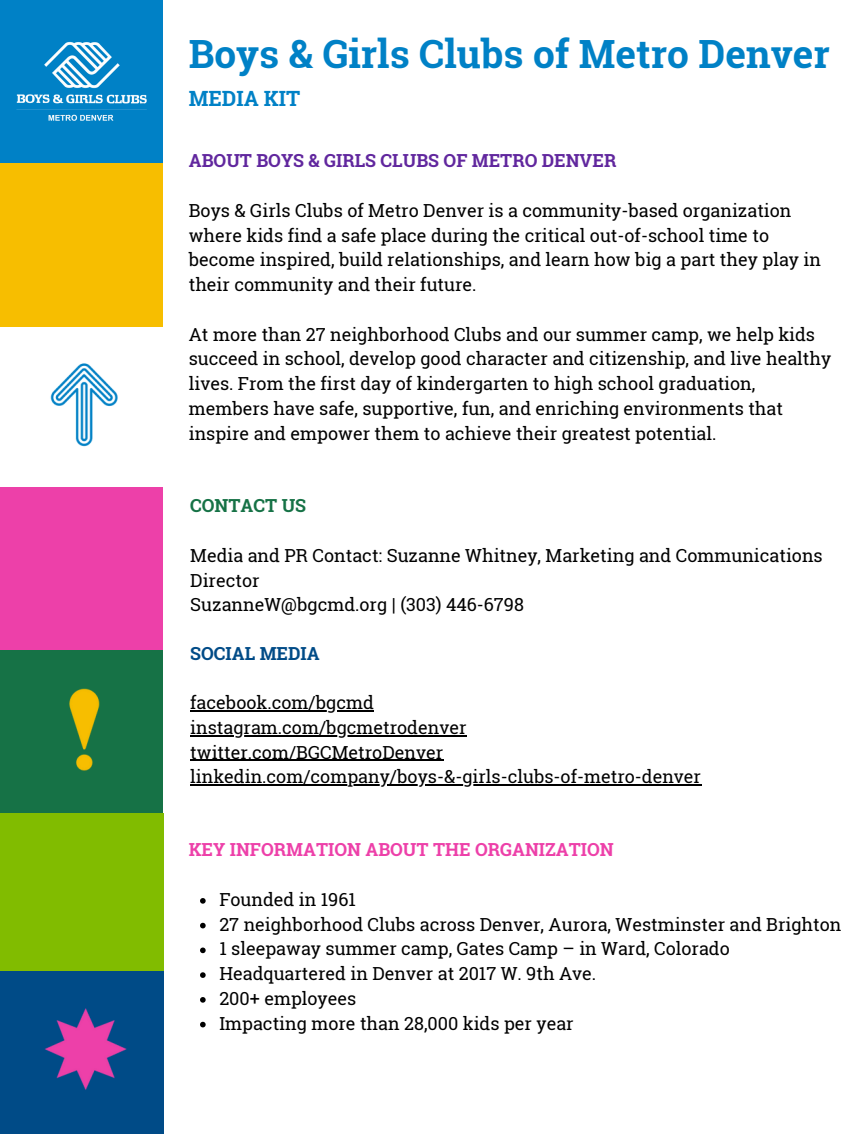
<style>
.page{position:relative;width:864px;height:1134px;background:#fff}
.page>*{position:absolute;margin:0;border:0;box-sizing:border-box;transform-origin:0 0}
.t1{font:700 38.85px "Roboto Slab";color:#0081c6}
.t2{font:700 21px "Roboto Slab";color:#0081c6}
.t3{font:18px/24.8px "Roboto Slab";color:#000}
.t4{font:700 18px "Roboto Slab";color:#ed40a9}
.t5{font:700 18px "Roboto Slab";color:#61279e}
.t6{font:700 18px "Roboto Slab";color:#004b87}
.t7{font:700 18px "Roboto Slab";color:#167246}
</style>
<div class="page">
<div style="left:0;top:0;width:163px;height:163px;background:#0081c6"></div>
<div style="left:0;top:163px;width:163px;height:164px;background:#f7be00"></div>
<img style="left:2px;top:971px;width:162px;height:162px">
<div style="left:0;top:650px;width:163px;height:163px;background:#167246"></div>
<div style="left:0;top:813px;width:164px;height:158px;background:#81bc00"></div>
<div style="left:0;top:487px;width:163px;height:163px;background:#ed40a9"></div>
<img style="left:69px;top:688px;width:31px;height:83px">
<img style="left:50px;top:363px;width:68px;height:84px">
<img style="left:16px;top:41px;width:131px;height:80px">
<hr style="left:190px;top:710px;width:184px;height:1px;background:#000">
<hr style="left:190px;top:735px;width:277px;height:1px;background:#000">
<hr style="left:190px;top:760px;width:253px;height:1px;background:#000">
<hr style="left:190px;top:785px;width:512px;height:1px;background:#000">
<svg style="left:200px;top:898px;width:6px;height:6px"></svg>
<svg style="left:200px;top:923px;width:6px;height:5px"></svg>
<svg style="left:200px;top:948px;width:6px;height:5px"></svg>
<svg style="left:200px;top:972px;width:6px;height:6px"></svg>
<svg style="left:200px;top:997px;width:6px;height:6px"></svg>
<svg style="left:200px;top:1022px;width:6px;height:5px"></svg>
<h1 class="t1" style="left:189px;top:28px;width:643px">Boys &amp; Girls Clubs of Metro Denver</h1>
<p class="t2" style="left:189px;top:84px;width:113px">MEDIA KIT</p>
<h2 class="t5" style="left:189px;top:148px;width:429px">ABOUT BOYS &amp; GIRLS CLUBS OF METRO DENVER</h2>
<h3 class="t3" style="left:189px;top:197px;width:634px">Boys &amp; Girls Clubs of Metro Denver is a community-based organization where kids find a safe place during the critical out-of-school time to become inspired, build relationships, and learn how big a part they play in their community and their future.</h3>
<p class="t3" style="left:189px;top:321px;width:644px">At more than 27 neighborhood Clubs and our summer camp, we help kids succeed in school, develop good character and citizenship, and live healthy lives. From the first day of kindergarten to high school graduation, members have safe, supportive, fun, and enriching environments that inspire and empower them to achieve their greatest potential.</p>
<h3 class="t7" style="left:190px;top:494px;width:117px">CONTACT US</h3>
<p class="t3" style="left:190px;top:543px;width:634px">Media and PR Contact: Suzanne Whitney, Marketing and Communications<br>Director</p>
<p class="t3" style="left:190px;top:592px;width:335px">SuzanneW@bgcmd.org | (303) 446-6798</p>
<h3 class="t6" style="left:190px;top:641px;width:131px">SOCIAL MEDIA</h3>
<p class="t3" style="left:190px;top:690px;width:185px">facebook.com/bgcmd</p>
<p class="t3" style="left:190px;top:715px;width:278px">instagram.com/bgcmetrodenver</p>
<p class="t3" style="left:190px;top:739px;width:254px">twitter.com/BGCMetroDenver</p>
<p class="t3" style="left:190px;top:764px;width:512px">linkedin.com/company/boys-&amp;-girls-clubs-of-metro-denver</p>
<h3 class="t4" style="left:189px;top:838px;width:427px">KEY INFORMATION ABOUT THE ORGANIZATION</h3>
<p class="t3" style="left:219px;top:887px;width:138px">Founded in 1961</p>
<p class="t3" style="left:219px;top:911px;width:624px">27 neighborhood Clubs across Denver, Aurora, Westminster and Brighton</p>
<p class="t3" style="left:219px;top:936px;width:512px">1 sleepaway summer camp, Gates Camp – in Ward, Colorado</p>
<p class="t3" style="left:219px;top:961px;width:378px">Headquartered in Denver at 2017 W. 9th Ave.</p>
<p class="t3" style="left:219px;top:986px;width:138px">200+ employees</p>
<p class="t3" style="left:219px;top:1010px;width:356px">Impacting more than 28,000 kids per year</p>
</div>
